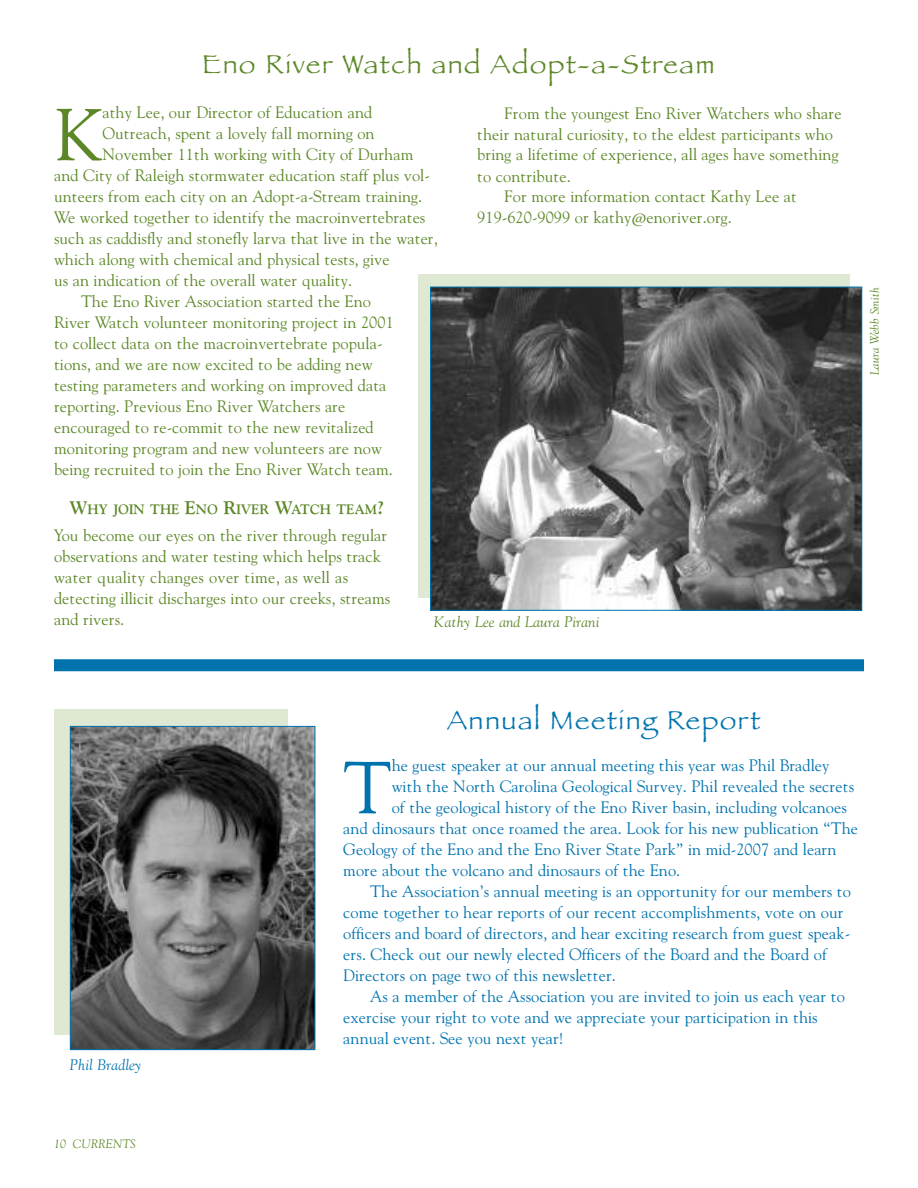
<style>
.page{position:relative;width:918px;height:1188px;background:#fff}
.page>*{position:absolute;margin:0;border:0;box-sizing:border-box;transform-origin:0 0}
.t1{font:73.05px "Goudy Oldstyle II V";color:#5c8727}
.t2{font:73.05px "Goudy Oldstyle II V";color:#0073ae}
.t3{font:27px "Papyrus";letter-spacing:.06em;color:#5c8727}
.t4{font:27px "Papyrus";letter-spacing:.06em;color:#0073ae}
.t5{font:16.5px/21px "Goudy Oldstyle II V";color:#5c8727}
.t6{font:16.5px "Goudy Oldstyle II V";color:#0073ae}
.t7{font:15px "Goudy Oldstyle II Italic V";color:#5c8727}
.t8{font:15px "Goudy Oldstyle II Italic V";color:#0073ae}
.t9{font:13.5px "Goudy Oldstyle II Bold V";color:#5c8727}
.t10{font:12px "Goudy Oldstyle II Italic V";color:#5c8727}
.s1{font-size:18px}
</style>
<div class="page">
<div style="left:418px;top:274px;width:432px;height:324px;background:#dfe8d3"></div>
<div style="left:54px;top:659px;width:810px;height:12px;background:#0073ae"></div>
<img style="left:432px;top:289px;width:428px;height:320px">
<div style="left:430px;top:287px;width:432px;height:324px;border:1px solid #0073ae"></div>
<div style="left:54px;top:709px;width:233px;height:326px;background:#dfe8d3"></div>
<img style="left:72px;top:728px;width:241px;height:320px">
<div style="left:70px;top:726px;width:245px;height:324px;border:1px solid #0073ae"></div>
<h2 class="t3" style="left:202px;top:48px;width:514px">Eno River Watch and Adopt-a-Stream</h2>
<h1 class="t1" style="left:54px;top:107px;width:50px">K</h1>
<p class="t5" style="left:102px;top:103px;width:272px">athy Lee, our Director of Education and</p>
<p class="t5" style="left:504px;top:104px;width:339px">From the youngest Eno River Watchers who share</p>
<p class="t5" style="left:477px;top:125px;width:357px">their natural curiosity, to the eldest participants who</p>
<p class="t5" style="left:477px;top:146px;width:363px">bring a lifetime of experience, all ages have something</p>
<p class="t5" style="left:477px;top:167px;width:95px">to contribute.</p>
<p class="t5" style="left:504px;top:188px;width:294px">For more information contact Kathy Lee at</p>
<p class="t5" style="left:477px;top:209px;width:256px">919-620-9099 or kathy@enoriver.org.</p>
<p class="t5" style="left:102px;top:124px;width:274px">Outreach, spent a lovely fall morning on</p>
<p class="t5" style="left:102px;top:145px;width:313px">November 11th working with City of Durham</p>
<p class="t5" style="left:54px;top:166px;width:377px">and City of Raleigh stormwater education staff plus vol-</p>
<p class="t5" style="left:54px;top:187px;width:370px">unteers from each city on an Adopt-a-Stream training.</p>
<p class="t5" style="left:54px;top:208px;width:373px">We worked together to identify the macroinvertebrates</p>
<p class="t5" style="left:54px;top:229px;width:386px">such as caddisfly and stonefly larva that live in the water,</p>
<p class="t5" style="left:54px;top:250px;width:337px">which along with chemical and physical tests, give</p>
<p class="t5" style="left:54px;top:271px;width:300px">us an indication of the overall water quality.</p>
<p class="t5" style="left:81px;top:292px;width:292px">The Eno River Association started the Eno</p>
<p class="t5" style="left:54px;top:313px;width:341px">River Watch volunteer monitoring project in 2001</p>
<p class="t5" style="left:54px;top:334px;width:330px">to collect data on the macroinvertebrate popula-</p>
<p class="t5" style="left:54px;top:355px;width:320px">tions, and we are now excited to be adding new</p>
<p class="t5" style="left:54px;top:376px;width:334px">testing parameters and working on improved data</p>
<p class="t5" style="left:54px;top:397px;width:293px">reporting. Previous Eno River Watchers are</p>
<p class="t5" style="left:54px;top:418px;width:321px">encouraged to re-commit to the new revitalized</p>
<p class="t5" style="left:54px;top:439px;width:330px">monitoring program and new volunteers are now</p>
<p class="t5" style="left:54px;top:460px;width:340px">being recruited to join the Eno River Watch team.</p>
<p class="t9" style="left:69px;top:504px;width:316px"><span class="s1">W</span>HY JOIN THE <span class="s1">E</span>NO <span class="s1">R</span>IVER <span class="s1">W</span>ATCH TEAM<span class="s1">?</span></p>
<p class="t5" style="left:54px;top:526px;width:338px">You become our eyes on the river through regular observations and water testing which helps track water quality changes over time, as well as detecting illicit discharges into our creeks, streams and rivers.</p>
<p class="t7" style="left:434px;top:617px;width:167px">Kathy Lee and Laura Pirani</p>
<p class="t10" style="left:870px;top:375px;width:90px;rotate:-90deg">Laura Webb Smith</p>
<p class="t8" style="left:70px;top:1059px;width:73px">Phil Bradley</p>
<p class="t10" style="left:54px;top:1139px;width:83px">10 CURRENTS</p>
<h2 class="t4" style="left:447px;top:704px;width:315px">Annual Meeting Report</h2>
<h1 class="t2" style="left:343px;top:760px;width:50px">T</h1>
<p class="t6" style="left:392px;top:759px;width:439px">he guest speaker at our annual meeting this year was Phil Bradley</p>
<p class="t6" style="left:392px;top:780px;width:464px">with the North Carolina Geological Survey. Phil revealed the secrets</p>
<p class="t6" style="left:392px;top:801px;width:457px">of the geological history of the Eno River basin, including volcanoes</p>
<p class="t6" style="left:343px;top:822px;width:516px">and dinosaurs that once roamed the area. Look for his new publication “The</p>
<p class="t6" style="left:343px;top:843px;width:495px">Geology of the Eno and the Eno River State Park” in mid-2007 and learn</p>
<p class="t6" style="left:343px;top:864px;width:339px">more about the volcano and dinosaurs of the Eno.</p>
<p class="t6" style="left:370px;top:885px;width:482px">The Association’s annual meeting is an opportunity for our members to</p>
<p class="t6" style="left:343px;top:906px;width:502px">come together to hear reports of our recent accomplishments, vote on our</p>
<p class="t6" style="left:343px;top:927px;width:508px">officers and board of directors, and hear exciting research from guest speak-</p>
<p class="t6" style="left:343px;top:948px;width:485px">ers. Check out our newly elected Officers of the Board and the Board of</p>
<p class="t6" style="left:343px;top:969px;width:274px">Directors on page two of this newsletter.</p>
<p class="t6" style="left:370px;top:990px;width:476px">As a member of the Association you are invited to join us each year to</p>
<p class="t6" style="left:343px;top:1011px;width:476px">exercise your right to vote and we appreciate your participation in this</p>
<p class="t6" style="left:343px;top:1032px;width:221px">annual event. See you next year!</p>
</div>
